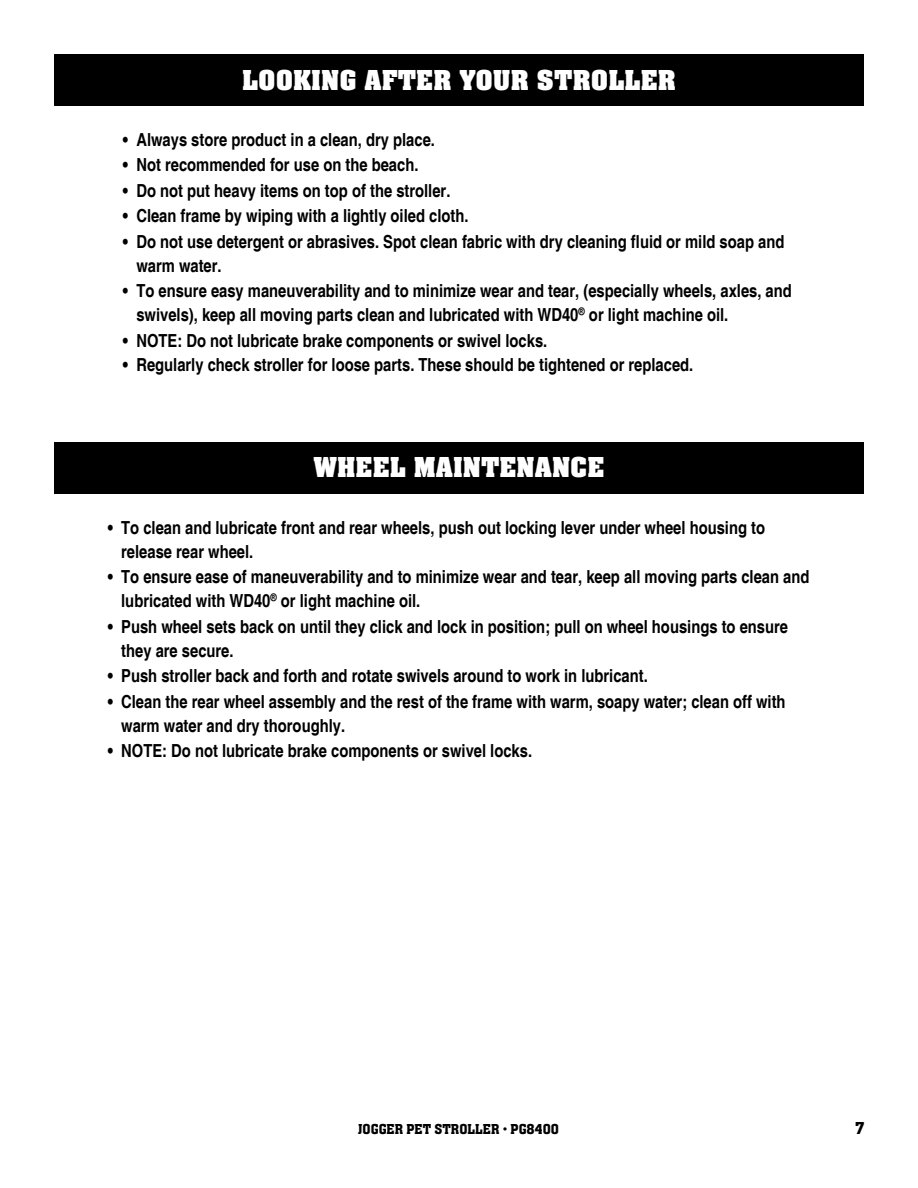
<style>
.page{position:relative;width:918px;height:1188px;background:#fff}
.page>*{position:absolute;margin:0;border:0;box-sizing:border-box;transform-origin:0 0}
.t1{font:700 30px "Aachen Std";color:#fff}
.t2{font:700 condensed 18px/24px "Helvetica";color:#000}
.t3{font:500 18px "Aachen Std";color:#000}
.t4{font:500 15px "Aachen Std";color:#000}
</style>
<div class="page">
<div style="left:54px;top:54px;width:810px;height:52px;background:#000"></div>
<div style="left:54px;top:442px;width:810px;height:52px;background:#000"></div>
<h1 class="t1" style="left:242px;top:63px;width:435px">LOOKING AFTER YOUR STROLLER</h1>
<p class="t2" style="left:123px;top:128px;width:314px">• Always store product in a clean, dry place.</p>
<p class="t2" style="left:123px;top:153px;width:297px">• Not recommended for use on the beach.</p>
<p class="t2" style="left:123px;top:179px;width:329px">• Do not put heavy items on top of the stroller.</p>
<p class="t2" style="left:123px;top:204px;width:347px">• Clean frame by wiping with a lightly oiled cloth.</p>
<p class="t2" style="left:136px;top:230px;width:650px;text-indent:-14px">• Do not use detergent or abrasives. Spot clean fabric with dry cleaning fluid or mild soap and warm water.</p>
<p class="t2" style="left:136px;top:279px;width:657px;text-indent:-14px">• To ensure easy maneuverability and to minimize wear and tear, (especially wheels, axles, and swivels), keep all moving parts clean and lubricated with WD40<sup>®</sup> or light machine oil.</p>
<p class="t2" style="left:123px;top:329px;width:426px">• NOTE: Do not lubricate brake components or swivel locks.</p>
<p class="t2" style="left:123px;top:353px;width:572px">• Regularly check stroller for loose parts. These should be tightened or replaced.</p>
<h1 class="t1" style="left:314px;top:451px;width:292px">WHEEL MAINTENANCE</h1>
<p class="t2" style="left:121px;top:515px;width:645px;text-indent:-14px">• To clean and lubricate front and rear wheels, push out locking lever under wheel housing to release rear wheel.</p>
<p class="t2" style="left:121px;top:565px;width:690px;text-indent:-14px">• To ensure ease of maneuverability and to minimize wear and tear, keep all moving parts clean and lubricated with WD40<sup>®</sup> or light machine oil.</p>
<p class="t2" style="left:121px;top:614px;width:668px;text-indent:-14px">• Push wheel sets back on until they click and lock in position; pull on wheel housings to ensure they are secure.</p>
<p class="t2" style="left:108px;top:664px;width:542px">• Push stroller back and forth and rotate swivels around to work in lubricant.</p>
<p class="t2" style="left:121px;top:689px;width:666px;text-indent:-14px">• Clean the rear wheel assembly and the rest of the frame with warm, soapy water; clean off with warm water and dry thoroughly.</p>
<p class="t2" style="left:108px;top:739px;width:426px">• NOTE: Do not lubricate brake components or swivel locks.</p>
<p class="t4" style="left:358px;top:1121px;width:202px">JOGGER PET STROLLER • PG8400</p>
<p class="t3" style="left:855px;top:1118px;width:10px">7</p>
</div>
